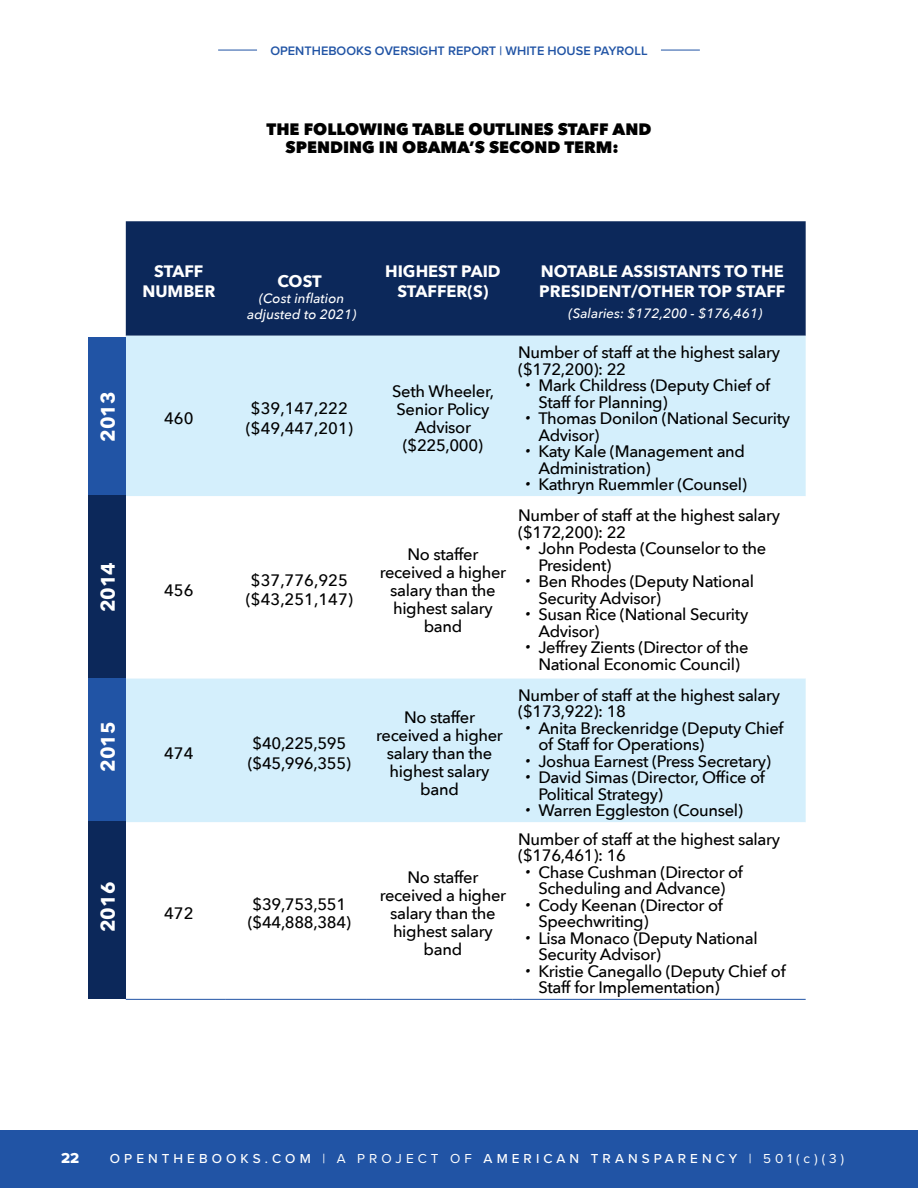
<style>
.page{position:relative;width:918px;height:1188px;background:#fff}
.page>*{position:absolute;margin:0;border:0;box-sizing:border-box;transform-origin:0 0}
.t1{font:700 19.5px "Avenir Next";color:#fff}
.t2{font:500 16.5px/16.5px "Avenir Next";letter-spacing:-.02em;color:#000}
.t3{font:700 16.5px/19.8px "Avenir Next";color:#fff;text-align:center}
.t4{font:800 16.5px/18px "Avenir Next";color:#000}
.t5{font:500 16.5px/19.8px "Avenir Next";color:#000;text-align:center}
.t6{font:15px "Proxima Nova Extrabld";color:#fff}
.t7{font:500 13.5px "Proxima Nova";letter-spacing:.3em;color:#fff}
.t8{font:italic 500 13.5px/16.2px "Avenir Next";color:#fff;text-align:center}
.t9{font:600 12.75px "Proxima Nova";color:#2154a5}
.s1{font-family:"Source Serif Variable";font-weight:400;font-style:italic;font-size:18px}
.s2{font-weight:400}
</style>
<div class="page">
<div style="left:0;top:1130px;width:918px;height:58px;background:#2154a5"></div>
<hr style="left:661px;top:50px;width:39px;height:1px;background:#2154a5">
<hr style="left:218px;top:50px;width:39px;height:1px;background:#2154a5">
<div style="left:126px;top:221px;width:680px;height:115px;background:#0c285a"></div>
<div style="left:126px;top:336px;width:680px;height:160px;background:#d4effc"></div>
<svg style="left:126px;top:678px;width:680px;height:321px"></svg>
<hr style="left:126px;top:999px;width:99px;height:1px;background:#2154a5">
<hr style="left:225px;top:999px;width:142px;height:1px;background:#2154a5">
<hr style="left:367px;top:999px;width:145px;height:1px;background:#2154a5">
<hr style="left:512px;top:999px;width:294px;height:1px;background:#2154a5">
<div style="left:88px;top:338px;width:38px;height:158px;background:#2154a5"></div>
<div style="left:88px;top:678px;width:38px;height:144px;background:#2154a5"></div>
<div style="left:88px;top:822px;width:38px;height:177px;background:#0c285a"></div>
<div style="left:88px;top:496px;width:38px;height:182px;background:#0c285a"></div>
<p class="t9" style="left:270px;top:41px;width:379px">OPENTHEBOOKS OVERSIGHT REPORT | WHITE HOUSE PAYROLL</p>
<p class="t4" style="left:286px;top:120px;width:367px;text-indent:-19px">THE FOLLOWING TABLE OUTLINES STAFF AND<br>SPENDING IN OBAMA’S SECOND TERM:</p>
<p class="t1" style="left:91px;top:442px;width:52px;rotate:-90deg">2013</p>
<p class="t1" style="left:91px;top:612px;width:52px;rotate:-90deg">2014</p>
<p class="t1" style="left:91px;top:772px;width:52px;rotate:-90deg">2015</p>
<p class="t1" style="left:91px;top:932px;width:52px;rotate:-90deg">2016</p>
<p class="t3" style="left:142px;top:261px;width:74px">STAFF<br>NUMBER</p>
<p class="t3" style="left:277px;top:271px;width:46px">COST</p>
<p class="t3" style="left:385px;top:261px;width:117px">HIGHEST PAID<br>STAFFER(S)</p>
<p class="t3" style="left:539px;top:261px;width:248px;text-align:left">NOTABLE ASSISTANTS TO THE<br>PRESIDENT/OTHER TOP STAFF</p>
<p class="t8" style="left:247px;top:290px;width:111px">(Cost inflation adjusted to 2021)</p>
<p class="t8" style="left:568px;top:305px;width:195px">(Salaries: $172,200 - $176,461)</p>
<p class="t2" style="left:164px;top:410px;width:31px">460</p>
<p class="t5" style="left:246px;top:398px;width:109px">$39,147,222 ($49,447,201)</p>
<p class="t2" style="left:164px;top:581px;width:31px">456</p>
<p class="t5" style="left:246px;top:569px;width:109px">$37,776,925 ($43,251,147)</p>
<p class="t2" style="left:164px;top:744px;width:31px">474</p>
<p class="t2" style="left:248px;top:733px;width:105px;line-height:19.8px">$40,225,595 ($45,996,355)</p>
<p class="t2" style="left:164px;top:905px;width:31px">472</p>
<p class="t2" style="left:248px;top:895px;width:105px;line-height:18px">$39,753,551 ($44,888,384)</p>
<p class="t2" style="left:392px;top:382px;width:103px;line-height:18px;text-align:center">Seth Wheeler,<br>Senior Policy<br>Advisor ($225,000)</p>
<p class="t2" style="left:380px;top:544px;width:128px;line-height:18px;text-align:center">No staffer received a higher salary than the highest salary band</p>
<p class="t2" style="left:376px;top:707px;width:128px;line-height:18px;text-align:center">No staffer received a higher salary than the highest salary band</p>
<p class="t2" style="left:380px;top:868px;width:128px;line-height:18px;text-align:center">No staffer received a higher salary than the highest salary band</p>
<p class="t2" style="left:518px;top:344px;width:264px">Number of staff at the highest salary ($172,200): 22</p>
<p class="t2" style="left:538px;top:377px;width:234px;text-indent:-14px"><span class="s1">•</span> Mark Childress (Deputy Chief of<br>Staff for Planning)</p>
<p class="t2" style="left:538px;top:410px;width:253px;text-indent:-14px"><span class="s1">•</span> Thomas Donilon (National Security<br>Advisor)</p>
<p class="t2" style="left:538px;top:443px;width:208px;text-indent:-14px"><span class="s1">•</span> Katy Kale (Management and<br>Administration)</p>
<p class="t2" style="left:525px;top:476px;width:224px"><span class="s1">•</span> Kathryn Ruemmler (Counsel)</p>
<p class="t2" style="left:518px;top:507px;width:264px">Number of staff at the highest salary ($172,200): 22</p>
<p class="t2" style="left:538px;top:540px;width:229px;text-indent:-14px"><span class="s1">•</span> John Podesta (Counselor to the<br>President)</p>
<p class="t2" style="left:538px;top:573px;width:217px;text-indent:-14px"><span class="s1">•</span> Ben Rhodes (Deputy National<br>Security Advisor)</p>
<p class="t2" style="left:538px;top:606px;width:211px;text-indent:-14px"><span class="s1">•</span> Susan Rice (National Security<br>Advisor)</p>
<p class="t2" style="left:525px;top:639px;width:225px;text-align:center"><span class="s1">•</span> Jeffrey Zients (Director of the<br>National Economic Council)</p>
<p class="t2" style="left:518px;top:686px;width:264px">Number of staff at the highest salary ($173,922): 18</p>
<p class="t2" style="left:538px;top:719px;width:247px;text-indent:-14px"><span class="s1">•</span> Anita Breckenridge (Deputy Chief of Staff for Operations)</p>
<p class="t2" style="left:525px;top:752px;width:248px"><span class="s1">•</span> Joshua Earnest (Press Secretary)</p>
<p class="t2" style="left:538px;top:769px;width:228px;text-indent:-14px"><span class="s1">•</span> David Simas (Director, Office of<br>Political Strategy)</p>
<p class="t2" style="left:525px;top:802px;width:220px"><span class="s1">•</span> Warren Eggleston (Counsel)</p>
<p class="t2" style="left:518px;top:830px;width:264px">Number of staff at the highest salary ($176,461): 16</p>
<p class="t2" style="left:525px;top:863px;width:220px;text-align:center"><span class="s1">•</span> Chase Cushman (Director of<br>Scheduling and Advance)</p>
<p class="t2" style="left:538px;top:896px;width:186px;text-indent:-14px"><span class="s1">•</span> Cody Keenan (Director of<br>Speechwriting)</p>
<p class="t2" style="left:538px;top:929px;width:221px;text-indent:-14px"><span class="s1">•</span> Lisa Monaco (Deputy National<br>Security Advisor)</p>
<p class="t2" style="left:538px;top:962px;width:249px;text-indent:-14px"><span class="s1">•</span> Kristie Canegallo (Deputy Chief of<br>Staff for Implementation)</p>
<p class="t6" style="left:61px;top:1147px;width:20px">22</p>
<p class="t7" style="left:110px;top:1149px;width:736px">OPENTHEBOOKS.COM <span class="s2">| A PROJECT OF</span> AMERICAN TRANSPARENCY <span class="s2">| 501(c)(3)</span></p>
</div>
